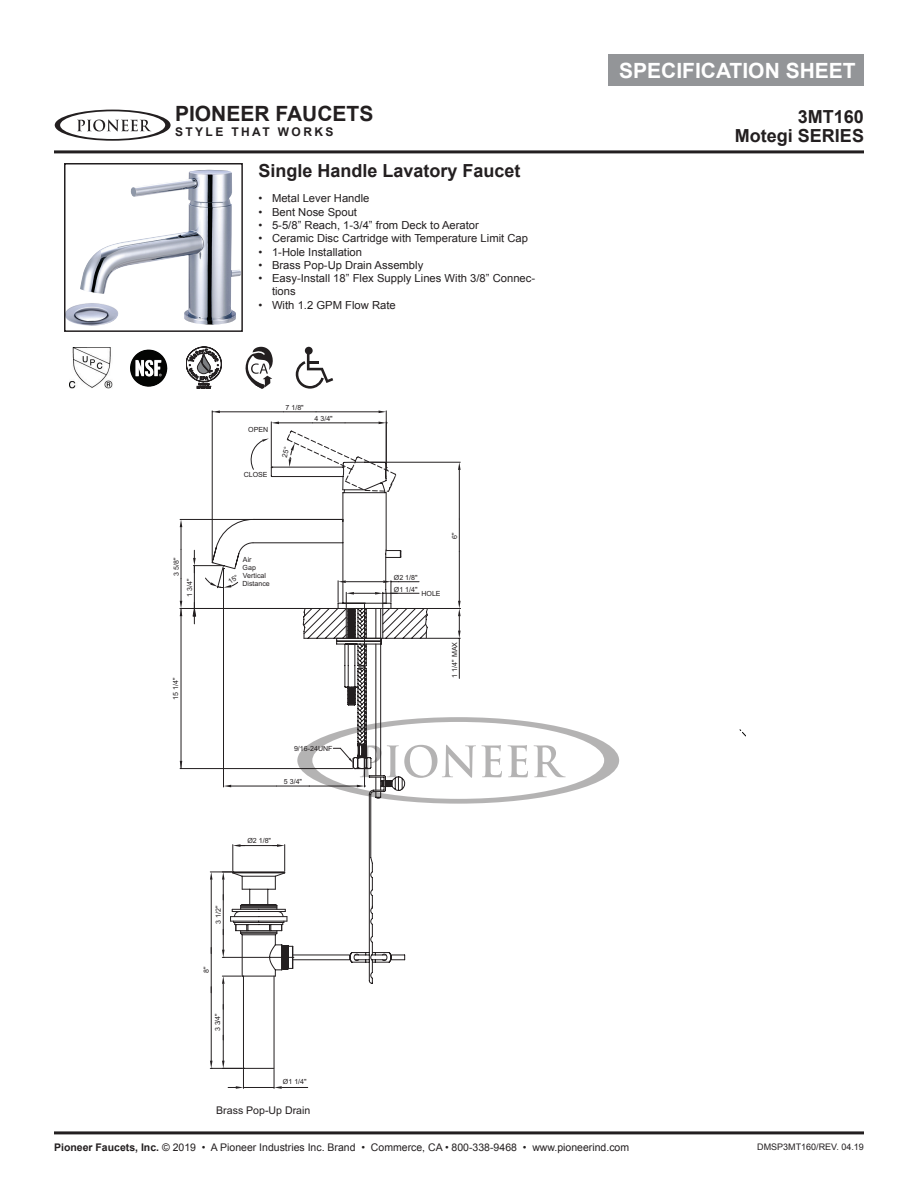
<style>
.page{position:relative;width:918px;height:1188px;background:#fff}
.page>*{position:absolute;margin:0;border:0;box-sizing:border-box;transform-origin:0 0}
.t1{font:700 21px "Arial";color:#fff}
.t2{font:700 21px "Arial";color:#231f20}
.t3{font:700 18px "Arial";color:#231f20}
.t4{font:700 12px "Arial";letter-spacing:.2em;color:#231f20}
.t5{font:11.1px/13.4px "Arial";color:#231f20}
.t6{font:10.65px "Arial";color:#231f20}
.t7{font:10.5px "Arial";color:#231f20}
.t8{font:9px "Arial";color:#231f20}
.t9{font:7.05px/8.1px "Arial";color:#231f20}
.s1{font-weight:700}
</style>
<div class="page">
<svg style="left:55px;top:110px;width:116px;height:31px"></svg>
<img style="left:130px;top:350px;width:37px;height:37px">
<img style="left:70px;top:347px;width:42px;height:41px">
<svg style="left:186px;top:347px;width:36px;height:42px"></svg>
<svg style="left:246px;top:347px;width:27px;height:42px"></svg>
<svg style="left:296px;top:354px;width:37px;height:35px"></svg>
<div style="left:305px;top:347px;width:8px;height:8px;background:#231f20;border-radius:50%"></div>
<div style="left:608px;top:54px;width:256px;height:31px;background:#939598"></div>
<hr style="left:54px;top:150px;width:810px;height:3px;background:#231f20">
<hr style="left:54px;top:1131px;width:810px;height:3px;background:#231f20">
<img style="left:67px;top:170px;width:173px;height:156px">
<div style="left:64px;top:163px;width:179px;height:169px;border:2px solid #231f20"></div>
<hr style="left:271px;top:422px;width:1px;height:45px;background:#231f20">
<hr style="left:279px;top:423px;width:33px;height:1px;background:#231f20">
<hr style="left:345px;top:423px;width:34px;height:1px;background:#231f20">
<svg style="left:271px;top:422px;width:8px;height:2px"></svg>
<svg style="left:379px;top:422px;width:7px;height:2px"></svg>
<hr style="left:386px;top:411px;width:1px;height:58px;background:#231f20">
<hr style="left:212px;top:411px;width:1px;height:151px;background:#231f20">
<hr style="left:316px;top:412px;width:63px;height:1px;background:#231f20">
<hr style="left:220px;top:412px;width:63px;height:1px;background:#231f20">
<svg style="left:379px;top:411px;width:7px;height:2px"></svg>
<svg style="left:212px;top:411px;width:8px;height:2px"></svg>
<hr style="left:283px;top:412px;width:33px;height:1px;background:#231f20">
<hr style="left:312px;top:423px;width:33px;height:1px;background:#231f20">
<svg style="left:180px;top:519px;width:1px;height:30px"></svg>
<hr style="left:180px;top:768px;width:173px;height:1px;background:#231f20">
<hr style="left:180px;top:608px;width:124px;height:1px;background:#231f20">
<hr style="left:181px;top:608px;width:1px;height:161px;background:#231f20">
<svg style="left:180px;top:761px;width:2px;height:7px"></svg>
<svg style="left:180px;top:579px;width:2px;height:37px"></svg>
<svg style="left:193px;top:550px;width:198px;height:538px"></svg>
<svg style="left:193px;top:602px;width:3px;height:22px"></svg>
<svg style="left:212px;top:804px;width:194px;height:157px"></svg>
<svg style="left:739px;top:729px;width:7px;height:8px"></svg>
<svg style="left:205px;top:430px;width:414px;height:374px"></svg>
<p class="t2" style="left:175px;top:100px;width:200px">PIONEER FAUCETS</p>
<p class="t4" style="left:175px;top:124px;width:160px">STYLE THAT WORKS</p>
<p class="t3" style="left:259px;top:158px;width:264px">Single Handle Lavatory Faucet</p>
<p class="t5" style="left:259px;top:192px;width:113px">• Metal Lever Handle</p>
<p class="t5" style="left:259px;top:205px;width:100px">• Bent Nose Spout</p>
<p class="t5" style="left:259px;top:219px;width:222px">• 5-5/8” Reach, 1-3/4” from Deck to Aerator</p>
<p class="t5" style="left:259px;top:232px;width:271px">• Ceramic Disc Cartridge with Temperature Limit Cap</p>
<p class="t5" style="left:259px;top:245px;width:105px">• 1-Hole Installation</p>
<p class="t5" style="left:259px;top:258px;width:166px">• Brass Pop-Up Drain Assembly</p>
<p class="t5" style="left:272px;top:272px;width:265px;text-indent:-14px">• Easy-Install 18” Flex Supply Lines With 3/8” Connec&shy;tions</p>
<p class="t5" style="left:259px;top:298px;width:139px">• With 1.2 GPM Flow Rate</p>
<p class="t9" style="left:172px;top:576px;width:20px;rotate:-90deg">3 5/8"</p>
<p class="t9" style="left:186px;top:597px;width:20px;rotate:-90deg">1 3/4"</p>
<p class="t9" style="left:248px;top:426px;width:22px">OPEN</p>
<p class="t9" style="left:244px;top:471px;width:25px">CLOSE</p>
<p class="t9" style="left:286px;top:403px;width:20px">7 1/8"</p>
<p class="t9" style="left:315px;top:414px;width:20px">4 3/4"</p>
<p class="t9" style="left:242px;top:556px;width:29px">Air<br>Gap<br>Vertical<br>Distance</p>
<p class="t9" style="left:172px;top:700px;width:24px;rotate:-90deg">15 1/4"</p>
<p class="t9" style="left:294px;top:745px;width:40px">9/16-24UNF</p>
<p class="t9" style="left:215px;top:924px;width:20px;rotate:-90deg">3 1/2"</p>
<p class="t9" style="left:202px;top:973px;width:8px;rotate:-90deg">8"</p>
<p class="t9" style="left:214px;top:1031px;width:20px;rotate:-90deg">3 3/4"</p>
<p class="t9" style="left:284px;top:777px;width:20px">5 3/4"</p>
<p class="t9" style="left:247px;top:837px;width:25px">Ø2 1/8"</p>
<p class="t9" style="left:283px;top:1078px;width:25px">Ø1 1/4"</p>
<p class="t6" style="left:216px;top:1103px;width:96px">Brass Pop-Up Drain</p>
<p class="t9" style="left:451px;top:539px;width:8px;rotate:-90deg">6"</p>
<p class="t9" style="left:394px;top:574px;width:25px">Ø2 1/8"</p>
<p class="t9" style="left:394px;top:585px;width:25px">Ø1 1/4"</p>
<p class="t9" style="left:421px;top:589px;width:21px">HOLE</p>
<p class="t9" style="left:451px;top:678px;width:37px;rotate:-90deg">1 1/4" MAX</p>
<p class="t1" style="left:619px;top:57px;width:238px">SPECIFICATION SHEET</p>
<p class="t3" style="left:798px;top:105px;width:68px">3MT160</p>
<p class="t3" style="left:735px;top:124px;width:131px">Motegi SERIES</p>
<p class="t7" style="left:54px;top:1140px;width:577px"><span class="s1">Pioneer Faucets, Inc.</span> © 2019 • A Pioneer Industries Inc. Brand • Commerce, CA • 800-338-9468 • www.pioneerind.com</p>
<p class="t8" style="left:757px;top:1140px;width:108px">DMSP3MT160/REV. 04.19</p>
</div>
